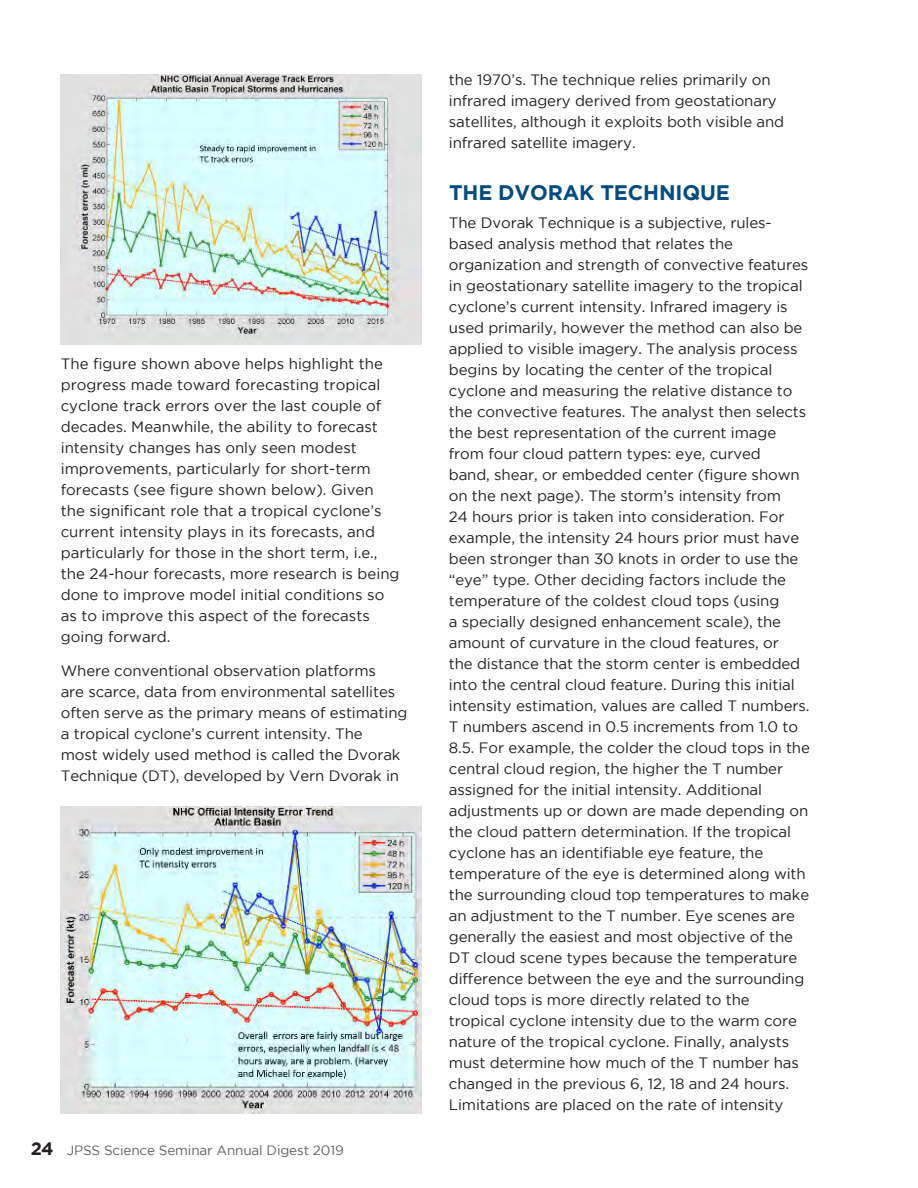
<style>
.page{position:relative;width:918px;height:1188px;background:#fff}
.page>*{position:absolute;margin:0;border:0;box-sizing:border-box;transform-origin:0 0}
.Subhead{font:700 21px "Gotham";letter-spacing:-.005em;color:#034c81}
.Body{font:15px/21px "Gotham";letter-spacing:-.005em;color:#231f20}
.t1{font:13.5px "Gotham";letter-spacing:-.01em;color:#636366}
.s1{font-weight:700;font-size:18px;color:#231f20}
</style>
<div class="page">
<img style="left:61px;top:74px;width:361px;height:270px">
<img style="left:61px;top:806px;width:361px;height:308px">
<p class="Body" style="left:61px;top:353px;width:340px">The figure shown above helps highlight the progress made toward forecasting tropical cyclone track errors over the last couple of decades. Meanwhile, the ability to forecast intensity changes has only seen modest improvements, particularly for short-term forecasts (see figure shown below). Given the significant role that a tropical cyclone’s current intensity plays in its forecasts, and particularly for those in the short term, i.e., the 24-hour forecasts, more research is being done to improve model initial conditions so as to improve this aspect of the forecasts going forward.</p>
<p class="Body" style="left:61px;top:660px;width:348px">Where conventional observation platforms<br>are scarce, data from environmental satellites often serve as the primary means of estimating a tropical cyclone’s current intensity. The<br>most widely used method is called the Dvorak Technique (DT), developed by Vern Dvorak in</p>
<p class="t1" style="left:31px;top:1143px;width:314px"><span class="s1">24</span> JPSS Science Seminar Annual Digest 2019</p>
<p class="Body" style="left:449px;top:69px;width:337px">the 1970’s. The technique relies primarily on infrared imagery derived from geostationary satellites, although it exploits both visible and infrared satellite imagery.</p>
<h2 class="Subhead" style="left:449px;top:181px;width:282px">THE DVORAK TECHNIQUE</h2>
<p class="Body" style="left:449px;top:212px;width:363px">The Dvorak Technique is a subjective, rules&shy;based analysis method that relates the organization and strength of convective features in geostationary satellite imagery to the tropical cyclone’s current intensity. Infrared imagery is used primarily, however the method can also be applied to visible imagery. The analysis process begins by locating the center of the tropical cyclone and measuring the relative distance to the convective features. The analyst then selects the best representation of the current image from four cloud pattern types: eye, curved<br>band, shear, or embedded center (figure shown on the next page). The storm’s intensity from<br>24 hours prior is taken into consideration. For example, the intensity 24 hours prior must have been stronger than 30 knots in order to use the “eye” type. Other deciding factors include the temperature of the coldest cloud tops (using<br>a specially designed enhancement scale), the amount of curvature in the cloud features, or<br>the distance that the storm center is embedded into the central cloud feature. During this initial intensity estimation, values are called T numbers.<br>T numbers ascend in 0.5 increments from 1.0 to 8.5. For example, the colder the cloud tops in the central cloud region, the higher the T number assigned for the initial intensity. Additional adjustments up or down are made depending on the cloud pattern determination. If the tropical cyclone has an identifiable eye feature, the temperature of the eye is determined along with the surrounding cloud top temperatures to make an adjustment to the T number. Eye scenes are generally the easiest and most objective of the DT cloud scene types because the temperature difference between the eye and the surrounding cloud tops is more directly related to the<br>tropical cyclone intensity due to the warm core nature of the tropical cyclone. Finally, analysts must determine how much of the T number has changed in the previous 6, 12, 18 and 24 hours.<br>Limitations are placed on the rate of intensity</p>
</div>
